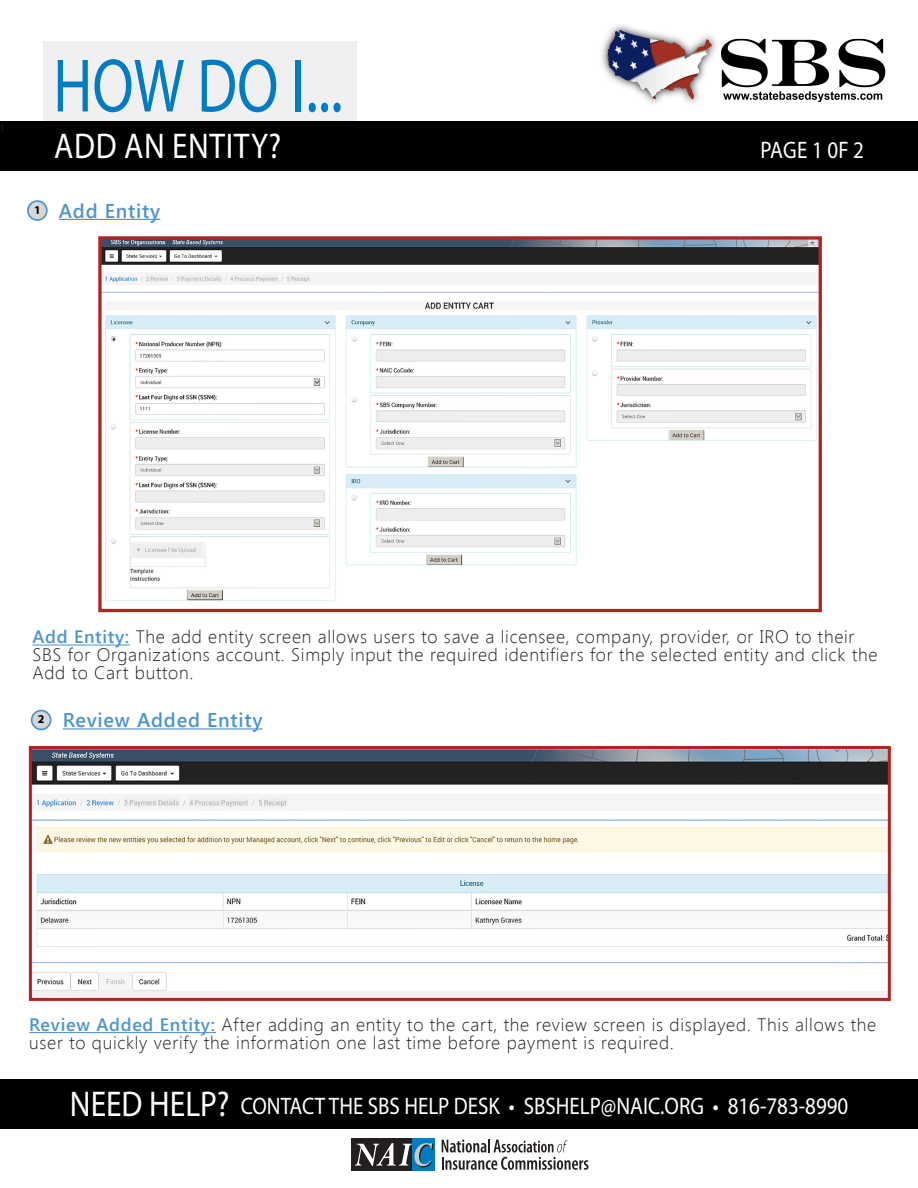
<style>
.page{position:relative;width:918px;height:1188px;background:#fff}
.page>*{position:absolute;margin:0;border:0;box-sizing:border-box;transform-origin:0 0}
.t1{font:76.35px "Myriad Pro";color:#007cc2;scale:.79 1}
.t2{font:35.85px "Myriad Pro";letter-spacing:.02em;color:#fff;scale:.88 1}
.t3{font:35.85px "Myriad Pro";color:#fff;scale:.88 1}
.t4{font:24px "Myriad Pro";color:#fff;scale:.88 1}
.t5{font:600 19.95px "Segoe UI";letter-spacing:.04em;color:#4d95cf}
.t6{font:300 18px/18px "Segoe UI";letter-spacing:.04em;color:#231f20}
.t7{font:12.75px "Minion Pro";color:#231f20}
.t8{font:700 12px "Myriad Pro";color:#000}
.s1{font-weight:600;color:#4d95cf}
</style>
<div class="page">
<div style="left:44px;top:42px;width:313px;height:80px;background:#f0f0f0"></div>
<div style="left:0;top:122px;width:918px;height:49px;background:#000"></div>
<img style="left:601px;top:25px;width:285px;height:79px">
<div style="left:28px;top:201px;width:19px;height:19px;background:#d7d7d7;border-radius:50%"></div>
<div style="left:27px;top:200px;width:21px;height:21px;border:2px solid #4d95cf;border-radius:50%"></div>
<div style="left:32px;top:711px;width:19px;height:18px;background:#d7d7d7;border-radius:50%"></div>
<div style="left:31px;top:710px;width:21px;height:20px;border:2px solid #4d95cf;border-radius:50%"></div>
<hr style="left:63px;top:728px;width:200px;height:2px;background:#4d95cf">
<hr style="left:59px;top:219px;width:101px;height:1px;background:#4d95cf">
<svg style="left:98px;top:236px;width:724px;height:377px"></svg>
<svg style="left:28px;top:746px;width:863px;height:255px"></svg>
<hr style="left:32px;top:645px;width:98px;height:1px;background:#4d95cf">
<hr style="left:29px;top:1032px;width:187px;height:1px;background:#4d95cf">
<div style="left:352px;top:1138px;width:83px;height:33px;background:#231f20"></div>
<div style="left:413px;top:1138px;width:22px;height:33px;background:#007cc2"></div>
<svg style="left:355px;top:1143px;width:78px;height:24px"></svg>
<svg style="left:442px;top:1139px;width:146px;height:31px"></svg>
<div style="left:0;top:1079px;width:918px;height:49px;background:#000"></div>
<p class="t7" style="left:0;top:118px;width:5px">t</p>
<p class="t1" style="left:53px;top:39px;width:368px">HOW DO I...</p>
<p class="t2" style="left:54px;top:124px;width:259px">ADD AN ENTITY?</p>
<p class="t4" style="left:760px;top:135px;width:119px">PAGE 1 0F 2</p>
<p class="t8" style="left:34px;top:202px;width:8px">1</p>
<p class="t5" style="left:59px;top:197px;width:103px">Add Entity</p>
<p class="t6" style="left:32px;top:627px;width:847px"><span class="s1">Add Entity:</span> The add entity screen allows users to save a licensee, company, provider, or IRO to their<br>SBS for Organizations account. Simply input the required identifiers for the selected entity and click the<br>Add to Cart button.</p>
<p class="t8" style="left:38px;top:712px;width:8px">2</p>
<p class="t5" style="left:63px;top:706px;width:201px">Review Added Entity</p>
<p class="t6" style="left:29px;top:1015px;width:849px"><span class="s1">Review Added Entity:</span> After adding an entity to the cart, the review screen is displayed. This allows the user to quickly verify the information one last time before payment is required.</p>
<p class="t3" style="left:70px;top:1081px;width:183px">NEED HELP?</p>
<p class="t4" style="left:241px;top:1091px;width:692px">CONTACT THE SBS HELP DESK • SBSHELP@NAIC.ORG • 816-783-8990</p>
</div>
